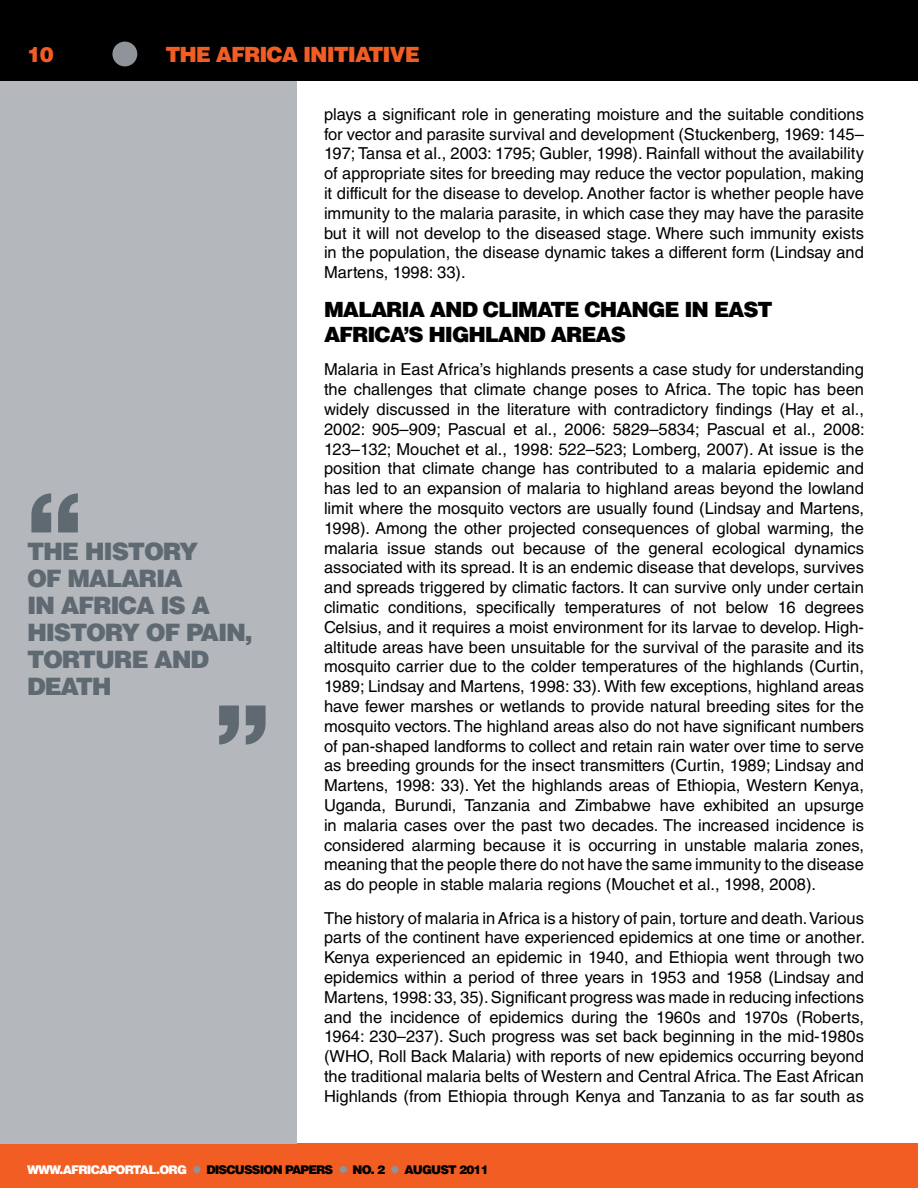
<style>
.page{position:relative;width:918px;height:1188px;background:#fff}
.page>*{position:absolute;margin:0;border:0;box-sizing:border-box;transform-origin:0 0}
.t1{font:900 108px "Helvetica LT Std";color:#5f6972}
.t2{font:900 24px/27px "Helvetica LT Std";letter-spacing:-.05em;color:#5f6972}
.t3{font:900 21px/25.2px "Helvetica LT Std";letter-spacing:-.05em;color:#000}
.t4{font:900 21px "Helvetica LT Std";letter-spacing:-.05em;color:#f15d22}
.t5{font:16.5px/19.8px "Helvetica LT Std";color:#000;text-align:justify}
.t6{font:900 12px "Helvetica LT Std";letter-spacing:-.07em;color:#000}
.s1{color:#fff}
.s2{font-size:21px;color:#8f949b}
</style>
<div class="page">
<div style="left:0;top:0;width:918px;height:81px;background:#000"></div>
<div style="left:0;top:1144px;width:918px;height:44px;background:#f15d22"></div>
<div style="left:112px;top:42px;width:25px;height:24px;background:#8f949b;border-radius:50%"></div>
<div style="left:0;top:81px;width:297px;height:1063px;background:#b4b7bc"></div>
<p class="t4" style="left:27px;top:40px;width:28px">10</p>
<p class="t4" style="left:165px;top:40px;width:256px">THE AFRICA INITIATIVE</p>
<h1 class="t1" style="left:27px;top:464px;width:55px">“</h1>
<h2 class="t2" style="left:27px;top:537px;width:227px">THE HISTORY<br>OF MALARIA<br>IN AFRICA IS A<br>HISTORY OF PAIN,<br>TORTURE AND<br>DEATH</h2>
<h1 class="t1" style="left:216px;top:674px;width:55px">”</h1>
<p class="t5" style="left:324px;top:104px;width:542px">plays a significant role in generating moisture and the suitable conditions for vector and parasite survival and development (Stuckenberg, 1969: 145– 197; Tansa et al., 2003: 1795; Gubler, 1998). Rainfall without the availability of appropriate sites for breeding may reduce the vector population, making it difficult for the disease to develop. Another factor is whether people have immunity to the malaria parasite, in which case they may have the parasite but it will not develop to the diseased stage. Where such immunity exists in the population, the disease dynamic takes a different form (Lindsay and Martens, 1998: 33).</p>
<p class="t3" style="left:324px;top:296px;width:450px">MALARIA AND CLIMATE CHANGE IN EAST<br>AFRICA’S HIGHLAND AREAS</p>
<p class="t5" style="left:324px;top:360px;width:542px">Malaria in East Africa’s highlands presents a case study for understanding the challenges that climate change poses to Africa. The topic has been widely discussed in the literature with contradictory findings (Hay et al., 2002: 905–909; Pascual et al., 2006: 5829–5834; Pascual et al., 2008:<br>123–132; Mouchet et al., 1998: 522–523; Lomberg, 2007). At issue is the position that climate change has contributed to a malaria epidemic and has led to an expansion of malaria to highland areas beyond the lowland limit where the mosquito vectors are usually found (Lindsay and Martens, 1998). Among the other projected consequences of global warming, the malaria issue stands out because of the general ecological dynamics associated with its spread. It is an endemic disease that develops, survives and spreads triggered by climatic factors. It can survive only under certain climatic conditions, specifically temperatures of not below 16 degrees Celsius, and it requires a moist environment for its larvae to develop. High&shy;altitude areas have been unsuitable for the survival of the parasite and its mosquito carrier due to the colder temperatures of the highlands (Curtin, 1989; Lindsay and Martens, 1998: 33). With few exceptions, highland areas have fewer marshes or wetlands to provide natural breeding sites for the mosquito vectors. The highland areas also do not have significant numbers of pan-shaped landforms to collect and retain rain water over time to serve as breeding grounds for the insect transmitters (Curtin, 1989; Lindsay and Martens, 1998: 33). Yet the highlands areas of Ethiopia, Western Kenya, Uganda, Burundi, Tanzania and Zimbabwe have exhibited an upsurge in malaria cases over the past two decades. The increased incidence is considered alarming because it is occurring in unstable malaria zones, meaning that the people there do not have the same immunity to the disease as do people in stable malaria regions (Mouchet et al., 1998, 2008).</p>
<p class="t5" style="left:324px;top:908px;width:543px">The history of malaria in Africa is a history of pain, torture and death. Various parts of the continent have experienced epidemics at one time or another.<br>Kenya experienced an epidemic in 1940, and Ethiopia went through two epidemics within a period of three years in 1953 and 1958 (Lindsay and Martens, 1998: 33, 35). Significant progress was made in reducing infections and the incidence of epidemics during the 1960s and 1970s (Roberts, 1964: 230–237). Such progress was set back beginning in the mid-1980s (WHO, Roll Back Malaria) with reports of new epidemics occurring beyond the traditional malaria belts of Western and Central Africa. The East African Highlands (from Ethiopia through Kenya and Tanzania to as far south as</p>
<p class="t6" style="left:27px;top:1161px;width:463px"><span class="s1">WWW.AFRICAPORTAL.ORG</span> <span class="s2">•</span> DISCUSSION PAPERS <span class="s2">•</span> NO. 2 <span class="s2">•</span> AUGUST 2011</p>
</div>
